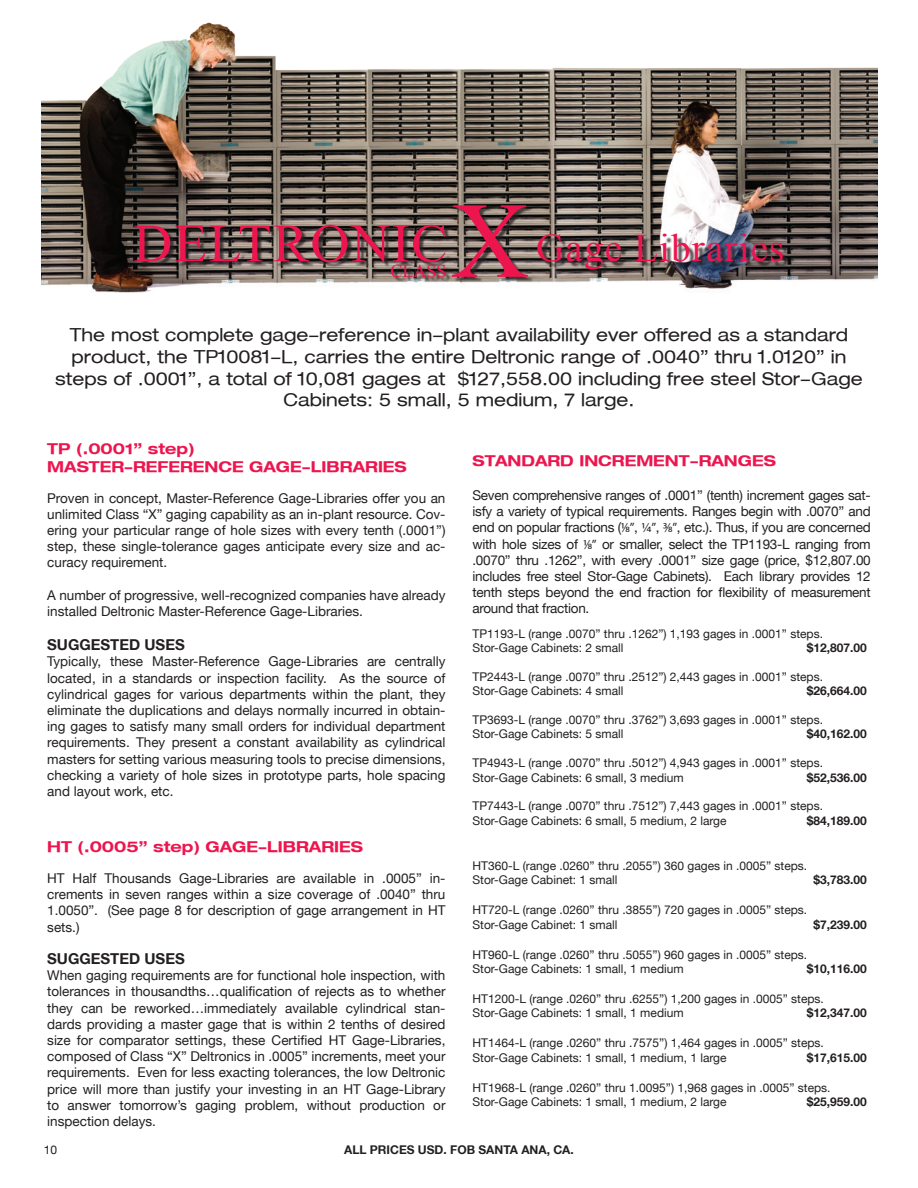
<style>
.page{position:relative;width:918px;height:1188px;background:#fff}
.page>*{position:absolute;margin:0;border:0;box-sizing:border-box;transform-origin:0 0}
.t1{font:108px "Times New Roman";color:#ed154e}
.Serif_Head{font:54px "Times New Roman";letter-spacing:.03em;color:#ed154e}
.Serif_Head-2{font:39px "Times New Roman";letter-spacing:.03em;color:#ed154e}
.t2{font:expanded 18px/21.6px "Helvetica Neue LT";color:#231f20;text-align:center}
.t3{font:18px "Times New Roman";color:#ed154e}
.t4{font:700 expanded 15px "Helvetica Neue LT";color:#ed154e}
.t5{font:700 15px "Helvetica Neue LT";color:#231f20}
.t6{font:13.5px/16.2px "Helvetica Neue LT";color:#231f20;text-align:justify}
.t7{font:12px/14.4px "Helvetica Neue LT";color:#231f20}
.t8{font:700 12px "Helvetica Neue LT";color:#231f20}
.s1{font-family:"Myriad Pro"}
</style>
<div class="page">
<img style="left:41px;top:22px;width:837px;height:271px">
<div style="left:136px;top:207px;width:653px;height:75px;background:#231f20;opacity:.75"></div>
<p class="t1" style="left:451px;top:168px;width:79px">X</p>
<p class="Serif_Head" style="left:133px;top:207px;width:315px">DELTRONIC</p>
<p class="Serif_Head-2" style="left:536px;top:222px;width:250px">Gage Libraries</p>
<p class="t3" style="left:391px;top:259px;width:58px">CLASS</p>
<p class="t2" style="left:55px;top:324px;width:809px">The most complete gage-reference in-plant availability ever offered as a standard product, the TP10081-L, carries the entire Deltronic range of .0040” thru 1.0120” in steps of .0001”, a total of 10,081 gages at $127,558.00 including free steel Stor-Gage Cabinets: 5 small, 5 medium, 7 large.</p>
<p class="t4" style="left:47px;top:439px;width:149px">TP (.0001” step)</p>
<p class="t4" style="left:47px;top:457px;width:361px">MASTER-REFERENCE GAGE-LIBRARIES</p>
<p class="t6" style="left:47px;top:490px;width:400px">Proven in concept, Master-Reference Gage-Libraries offer you an unlimited Class “X” gaging capability as an in-plant resource. Cov&shy;ering your particular range of hole sizes with every tenth (.0001”) step, these single-tolerance gages anticipate every size and ac&shy;curacy requirement.</p>
<p class="t6" style="left:47px;top:587px;width:400px">A number of progressive, well-recognized companies have already installed Deltronic Master-Reference Gage-Libraries.</p>
<p class="t5" style="left:47px;top:636px;width:139px">SUGGESTED USES</p>
<p class="t6" style="left:47px;top:653px;width:400px">Typically, these Master-Reference Gage-Libraries are centrally located, in a standards or inspection facility. As the source of cylindrical gages for various departments within the plant, they eliminate the duplications and delays normally incurred in obtain&shy;ing gages to satisfy many small orders for individual department requirements. They present a constant availability as cylindrical masters for setting various measuring tools to precise dimensions, checking a variety of hole sizes in prototype parts, hole spacing and layout work, etc.</p>
<p class="t4" style="left:472px;top:451px;width:305px">STANDARD INCREMENT-RANGES</p>
<p class="t6" style="left:472px;top:487px;width:400px">Seven comprehensive ranges of .0001” (tenth) increment gages sat&shy;isfy a variety of typical requirements. Ranges begin with .0070” and end on popular fractions (<span class="s1">1/8”</span>, <span class="s1">1/4”</span>, <span class="s1">3/8”</span>, etc.). Thus, if you are concerned with hole sizes of <span class="s1">1/8”</span> or smaller, select the TP1193-L ranging from .0070” thru .1262”, with every .0001” size gage (price, $12,807.00 includes free steel Stor-Gage Cabinets). Each library provides 12 tenth steps beyond the end fraction for flexibility of measurement around that fraction.</p>
<p class="t7" style="left:472px;top:626px;width:352px">TP1193-L (range .0070” thru .1262”) 1,193 gages in .0001” steps.<br>Stor-Gage Cabinets: 2 small</p>
<p class="t8" style="left:807px;top:640px;width:62px">$12,807.00</p>
<p class="t7" style="left:472px;top:669px;width:352px">TP2443-L (range .0070” thru .2512”) 2,443 gages in .0001” steps.<br>Stor-Gage Cabinets: 4 small</p>
<p class="t8" style="left:807px;top:683px;width:62px">$26,664.00</p>
<p class="t7" style="left:472px;top:712px;width:352px">TP3693-L (range .0070” thru .3762”) 3,693 gages in .0001” steps.<br>Stor-Gage Cabinets: 5 small</p>
<p class="t8" style="left:807px;top:727px;width:62px">$40,162.00</p>
<p class="t7" style="left:472px;top:756px;width:352px">TP4943-L (range .0070” thru .5012”) 4,943 gages in .0001” steps.<br>Stor-Gage Cabinets: 6 small, 3 medium</p>
<p class="t8" style="left:807px;top:770px;width:62px">$52,536.00</p>
<p class="t7" style="left:472px;top:799px;width:352px">TP7443-L (range .0070” thru .7512”) 7,443 gages in .0001” steps.<br>Stor-Gage Cabinets: 6 small, 5 medium, 2 large</p>
<p class="t8" style="left:807px;top:813px;width:62px">$84,189.00</p>
<p class="t4" style="left:47px;top:838px;width:317px">HT (.0005” step) GAGE-LIBRARIES</p>
<p class="t6" style="left:47px;top:870px;width:400px">HT Half Thousands Gage-Libraries are available in .0005” in&shy;crements in seven ranges within a size coverage of .0040” thru 1.0050”. (See page 8 for description of gage arrangement in HT sets.)</p>
<p class="t5" style="left:47px;top:949px;width:139px">SUGGESTED USES</p>
<p class="t6" style="left:47px;top:967px;width:400px">When gaging requirements are for functional hole inspection, with tolerances in thousandths…qualification of rejects as to whether they can be reworked…immediately available cylindrical stan&shy;dards providing a master gage that is within 2 tenths of desired size for comparator settings, these Certified HT Gage-Libraries, composed of Class “X” Deltronics in .0005” increments, meet your requirements. Even for less exacting tolerances, the low Deltronic price will more than justify your investing in an HT Gage-Library to answer tomorrow’s gaging problem, without production or inspection delays.</p>
<p class="t7" style="left:472px;top:858px;width:336px">HT360-L (range .0260” thru .2055”) 360 gages in .0005” steps.<br>Stor-Gage Cabinet: 1 small</p>
<p class="t8" style="left:814px;top:872px;width:55px">$3,783.00</p>
<p class="t7" style="left:472px;top:902px;width:336px">HT720-L (range .0260” thru .3855”) 720 gages in .0005” steps.<br>Stor-Gage Cabinet: 1 small</p>
<p class="t8" style="left:814px;top:917px;width:55px">$7,239.00</p>
<p class="t7" style="left:472px;top:947px;width:336px">HT960-L (range .0260” thru .5055”) 960 gages in .0005” steps.<br>Stor-Gage Cabinets: 1 small, 1 medium</p>
<p class="t8" style="left:807px;top:961px;width:62px">$10,116.00</p>
<p class="t7" style="left:472px;top:991px;width:353px">HT1200-L (range .0260” thru .6255”) 1,200 gages in .0005” steps.<br>Stor-Gage Cabinets: 1 small, 1 medium</p>
<p class="t8" style="left:807px;top:1006px;width:62px">$12,347.00</p>
<p class="t7" style="left:472px;top:1036px;width:353px">HT1464-L (range .0260” thru .7575”) 1,464 gages in .0005” steps.<br>Stor-Gage Cabinets: 1 small, 1 medium, 1 large</p>
<p class="t8" style="left:807px;top:1050px;width:62px">$17,615.00</p>
<p class="t7" style="left:472px;top:1080px;width:360px">HT1968-L (range .0260” thru 1.0095”) 1,968 gages in .0005” steps.<br>Stor-Gage Cabinets: 1 small, 1 medium, 2 large</p>
<p class="t8" style="left:807px;top:1094px;width:62px">$25,959.00</p>
<p class="t7" style="left:44px;top:1142px;width:15px">10</p>
<p class="t8" style="left:344px;top:1142px;width:231px">ALL PRICES USD. FOB SANTA ANA, CA.</p>
</div>
